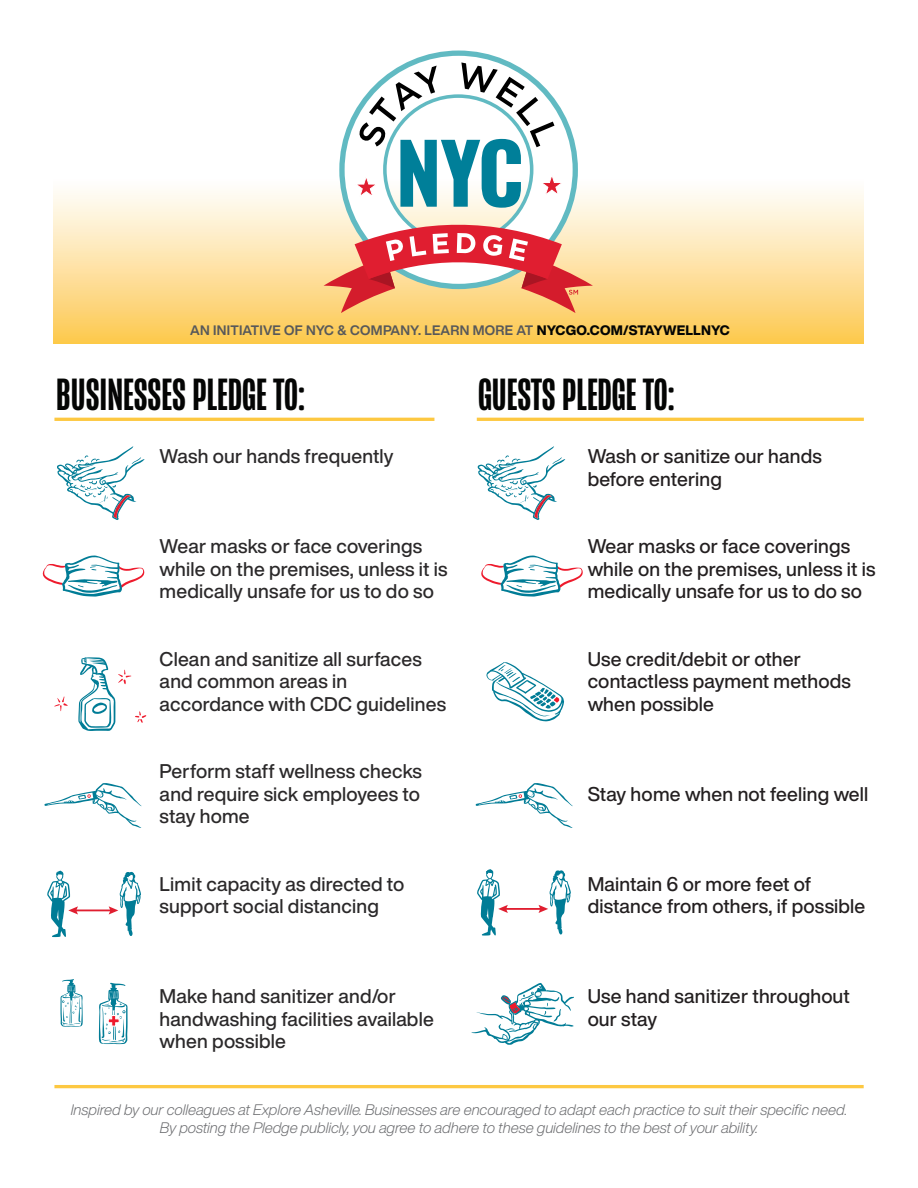
<style>
.page{position:relative;width:918px;height:1188px;background:#fff}
.page>*{position:absolute;margin:0;border:0;box-sizing:border-box;transform-origin:0 0}
.t1{font:500 46.2px "Mongoose";color:#040504}
.t2{font:500 19.5px/22.5px "Helvetica Now Display";letter-spacing:.01em;color:#2b292a}
.t3{font:500 19.5px/22.5px "Helvetica Now Display";letter-spacing:.01em;color:#231f20}
.t4{font:italic 300 15px/18px "Helvetica Now Display";color:#6c6d70;text-align:center}
.t5{font:700 13.5px "Helvetica Now Display";letter-spacing:.015em;color:#57585a}
.s1{font-weight:800;color:#040504}
</style>
<div class="page">
<div style="left:54px;top:168px;width:810px;height:175px;background:linear-gradient(to bottom,#fff,#fdc953)"></div>
<svg style="left:54px;top:696px;width:14px;height:15px"></svg>
<svg style="left:78px;top:657px;width:68px;height:74px"></svg>
<hr style="left:75px;top:910px;width:37px;height:1px;background:#e01e30">
<svg style="left:47px;top:871px;width:31px;height:66px"></svg>
<svg style="left:109px;top:872px;width:32px;height:64px"></svg>
<hr style="left:505px;top:908px;width:37px;height:2px;background:#e01e30">
<svg style="left:477px;top:869px;width:31px;height:67px"></svg>
<svg style="left:539px;top:870px;width:32px;height:65px"></svg>
<svg style="left:486px;top:662px;width:78px;height:60px"></svg>
<svg style="left:44px;top:783px;width:98px;height:45px"></svg>
<svg style="left:476px;top:783px;width:97px;height:45px"></svg>
<svg style="left:471px;top:983px;width:103px;height:62px"></svg>
<svg style="left:60px;top:979px;width:23px;height:48px"></svg>
<svg style="left:99px;top:983px;width:29px;height:61px"></svg>
<svg style="left:481px;top:555px;width:102px;height:42px"></svg>
<svg style="left:43px;top:555px;width:102px;height:42px"></svg>
<svg style="left:57px;top:446px;width:88px;height:74px"></svg>
<svg style="left:478px;top:446px;width:87px;height:74px"></svg>
<hr style="left:54px;top:418px;width:380px;height:3px;background:#fdc841">
<hr style="left:54px;top:1085px;width:810px;height:3px;background:#fdc841">
<hr style="left:477px;top:418px;width:387px;height:3px;background:#fdc841">
<svg style="left:408px;top:51px;width:102px;height:11px"></svg>
<svg style="left:324px;top:62px;width:269px;height:251px"></svg>
<p class="t5" style="left:190px;top:321px;width:541px">AN INITIATIVE OF NYC &amp; COMPANY. LEARN MORE AT <span class="s1">NYCGO.COM/STAYWELLNYC</span></p>
<h1 class="t1" style="left:56px;top:368px;width:250px">BUSINESSESPLEDGE TO:</h1>
<h1 class="t1" style="left:478px;top:368px;width:198px">GUESTSPLEDGE TO:</h1>
<p class="t2" style="left:160px;top:445px;width:235px">Wash our hands frequently</p>
<p class="t2" style="left:160px;top:535px;width:289px">Wear masks or face coverings while on the premises, unless it is medically unsafe for us to do so</p>
<p class="t2" style="left:160px;top:647px;width:288px">Clean and sanitize all surfaces and common areas in accordance with CDC guidelines</p>
<p class="t2" style="left:160px;top:760px;width:264px;text-align:justify">Perform staff wellness checks and require sick employees to stay home</p>
<p class="t2" style="left:160px;top:872px;width:246px">Limit capacity as directed to support social distancing</p>
<p class="t2" style="left:160px;top:985px;width:276px">Make hand sanitizer and/or handwashing facilities available when possible</p>
<p class="t3" style="left:588px;top:445px;width:236px">Wash or sanitize our hands before entering</p>
<p class="t3" style="left:588px;top:535px;width:289px">Wear masks or face coverings while on the premises, unless it is medically unsafe for us to do so</p>
<p class="t3" style="left:588px;top:647px;width:265px">Use credit/debit or other contactless payment methods when possible</p>
<p class="t3" style="left:588px;top:782px;width:282px">Stay home when not feeling well</p>
<p class="t3" style="left:588px;top:872px;width:279px">Maintain 6 or more feet of distance from others, if possible</p>
<p class="t3" style="left:588px;top:985px;width:264px">Use hand sanitizer throughout our stay</p>
<p class="t4" style="left:71px;top:1101px;width:778px">Inspired by our colleagues at Explore Asheville. Businesses are encouraged to adapt each practice to suit their specific need.<br>By posting the Pledge publicly, you agree to adhere to these guidelines to the best of your ability.</p>
</div>
